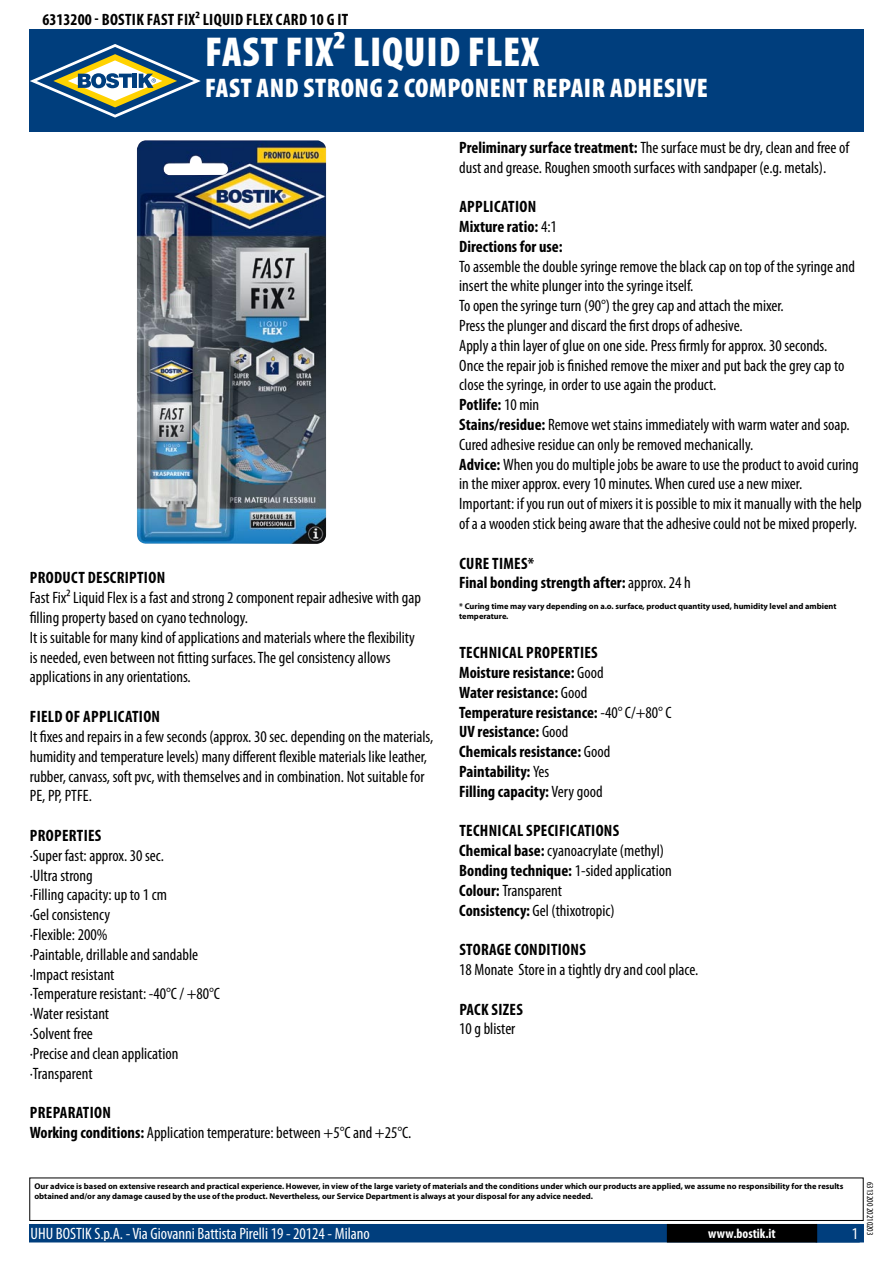
<style>
.page{position:relative;width:893px;height:1263px;background:#fff}
.page>*{position:absolute;margin:0;border:0;box-sizing:border-box;transform-origin:0 0}
.t1{font:900 condensed 42px "Myriad Pro";letter-spacing:.02em;color:#fff}
.t2{font:900 condensed 27px "Myriad Pro";letter-spacing:.02em;color:#fff}
.t3{font:condensed 16.5px/19.8px "Myriad Pro";color:#000}
.t4{font:700 condensed 16.5px/19.8px "Myriad Pro";letter-spacing:.02em;color:#000}
.t5{font:700 condensed 16.5px/19.8px "Myriad Pro";color:#000}
.t6{font:condensed 16.5px "Myriad Pro";color:#fff}
.t7{font:700 condensed 13.5px "Myriad Pro";color:#fff}
.t8{font:condensed 9px "Myriad Pro";color:#000}
.t9{font:700 8.4px/10.1px "Myriad Pro";color:#000}
.s1{font-weight:700}
.s2{font-weight:400}
</style>
<div class="page">
<div style="left:30px;top:1225px;width:833px;height:17px;background:#003e7d"></div>
<div style="left:29px;top:1224px;width:835px;height:18px;border:2px solid #003e7d"></div>
<div style="left:816px;top:1224px;width:44px;height:18px;border:2px solid #003e7d"></div>
<div style="left:668px;top:1225px;width:148px;height:17px;background:#000"></div>
<div style="left:667px;top:1224px;width:150px;height:18px;border:2px solid #000"></div>
<div style="left:29px;top:1177px;width:835px;height:44px;border:1px solid #000"></div>
<div style="left:30px;top:30px;width:834px;height:102px;background:#003e7d"></div>
<svg style="left:30px;top:44px;width:171px;height:74px"></svg>
<img style="left:137px;top:140px;width:190px;height:404px">
<p class="t4" style="left:43px;top:9px;width:301px">6313200 - Bostik Fast Fix² Liquid Flex Card 10 g IT</p>
<h1 class="t1" style="left:205px;top:25px;width:335px">FAST FIX² LIQUID FLEX</h1>
<h2 class="t2" style="left:205px;top:70px;width:504px">FAST AND STRONG 2 COMPONENT REPAIR ADHESIVE</h2>
<p class="t4" style="left:30px;top:568px;width:137px">Product description</p>
<p class="t3" style="left:30px;top:588px;width:393px">Fast Fix² Liquid Flex is a fast and strong 2 component repair adhesive with gap filling property based on cyano technology.<br>It is suitable for many kind of applications and materials where the flexibility is needed, even between not fitting surfaces. The gel consistency allows applications in any orientations.</p>
<p class="t4" style="left:30px;top:706px;width:132px">Field of application</p>
<p class="t3" style="left:30px;top:726px;width:405px">It fixes and repairs in a few seconds (approx. 30 sec. depending on the materials, humidity and temperature levels) many different flexible materials like leather, rubber, canvass, soft pvc, with themselves and in combination. Not suitable for PE, PP, PTFE.</p>
<p class="t4" style="left:30px;top:825px;width:73px">Properties</p>
<p class="t3" style="left:30px;top:845px;width:192px">·Super fast: approx. 30 sec.<br>·Ultra strong<br>·Filling capacity: up to 1 cm<br>·Gel consistency<br>·Flexible: 200%<br>·Paintable, drillable and sandable ·Impact resistant<br>·Temperature resistant: -40°C / +80°C ·Water resistant<br>·Solvent free<br>·Precise and clean application ·Transparent</p>
<p class="t3" style="left:30px;top:1102px;width:383px"><span class="s1">Preparation<br>Working conditions:</span> Application temperature: between +5°C and +25°C.</p>
<p class="t3" style="left:459px;top:137px;width:392px"><span class="s1">Preliminary surface treatment:</span> The surface must be dry, clean and free of dust and grease. Roughen smooth surfaces with sandpaper (e.g. metals).</p>
<p class="t4" style="left:459px;top:196px;width:9px">Appl</p>
<p class="t4" style="left:459px;top:196px;width:105px;text-align:center">ication<br>Mixture ratio: <span class="s2">4:1<br></span>Directions for use:</p>
<p class="t3" style="left:459px;top:256px;width:404px">To assemble the double syringe remove the black cap on top of the syringe and insert the white plunger into the syringe itself.<br>To open the syringe turn (90°) the grey cap and attach the mixer.<br>Press the plunger and discard the first drops of adhesive.<br>Apply a thin layer of glue on one side. Press firmly for approx. 30 seconds.<br>Once the repair job is finished remove the mixer and put back the grey cap to close the syringe, in order to use again the product.<br><span class="s1">Potlife:</span> 10 min<br><span class="s1">Stains/residue:</span> Remove wet stains immediately with warm water and soap.<br>Cured adhesive residue can only be removed mechanically.<br><span class="s1">Advice:</span> When you do multiple jobs be aware to use the product to avoid curing in the mixer approx. every 10 minutes. When cured use a new mixer.<br>Important: if you run out of mixers it is possible to mix it manually with the help of a a wooden stick being aware that the adhesive could not be mixed properly.</p>
<p class="t4" style="left:459px;top:553px;width:233px">Cure times*<br>Final bonding strength after: <span class="s2">approx. 24 h</span></p>
<p class="t9" style="left:459px;top:600px;width:379px">* Curing time may vary depending on a.o. surface, product quantity used, humidity level and ambient temperature.</p>
<p class="t5" style="left:459px;top:642px;width:214px">Technical properties<br>Moisture resistance: <span class="s2">Good<br></span>Water resistance: <span class="s2">Good<br></span>Temperature resistance: <span class="s2">-40° C/+80° C<br></span>UV resistance: <span class="s2">Good<br></span>Chemicals resistance: <span class="s2">Good<br></span>Paintability: <span class="s2">Yes<br></span>Filling capacity: <span class="s2">Very good</span></p>
<p class="t4" style="left:459px;top:821px;width:214px">Technical specifications<br>Chemical base: <span class="s2">cyanoacrylate (methyl)<br></span>Bonding technique: <span class="s2">1-sided application<br></span>Colour: <span class="s2">Transparent<br></span>Consistency: <span class="s2">Gel (thixotropic)</span></p>
<p class="t4" style="left:459px;top:939px;width:128px">Storage conditions</p>
<p class="t3" style="left:459px;top:959px;width:241px">18 Monate Store in a tightly dry and cool place.</p>
<p class="t4" style="left:459px;top:999px;width:65px">Pack sizes</p>
<p class="t3" style="left:459px;top:1019px;width:58px">10 g blister</p>
<p class="t9" style="left:34px;top:1181px;width:810px">Our advice is based on extensive research and practical experience. However, in view of the large variety of materials and the conditions under which our products are applied, we assume no responsibility for the results obtained and/or any damage caused by the use of the product. Nevertheless, our Service Department is always at your disposal for any advice needed.</p>
<p class="t6" style="left:31px;top:1224px;width:341px">UHU BOSTIK S.p.A. - Via Giovanni Battista Pirelli 19 - 20124 - Milano</p>
<p class="t7" style="left:708px;top:1225px;width:69px">www.bostik.it</p>
<p class="t6" style="left:852px;top:1224px;width:8px">1</p>
<p class="t8" style="left:875px;top:1182px;width:55px;rotate:90deg">6313200 20210203</p>
</div>
